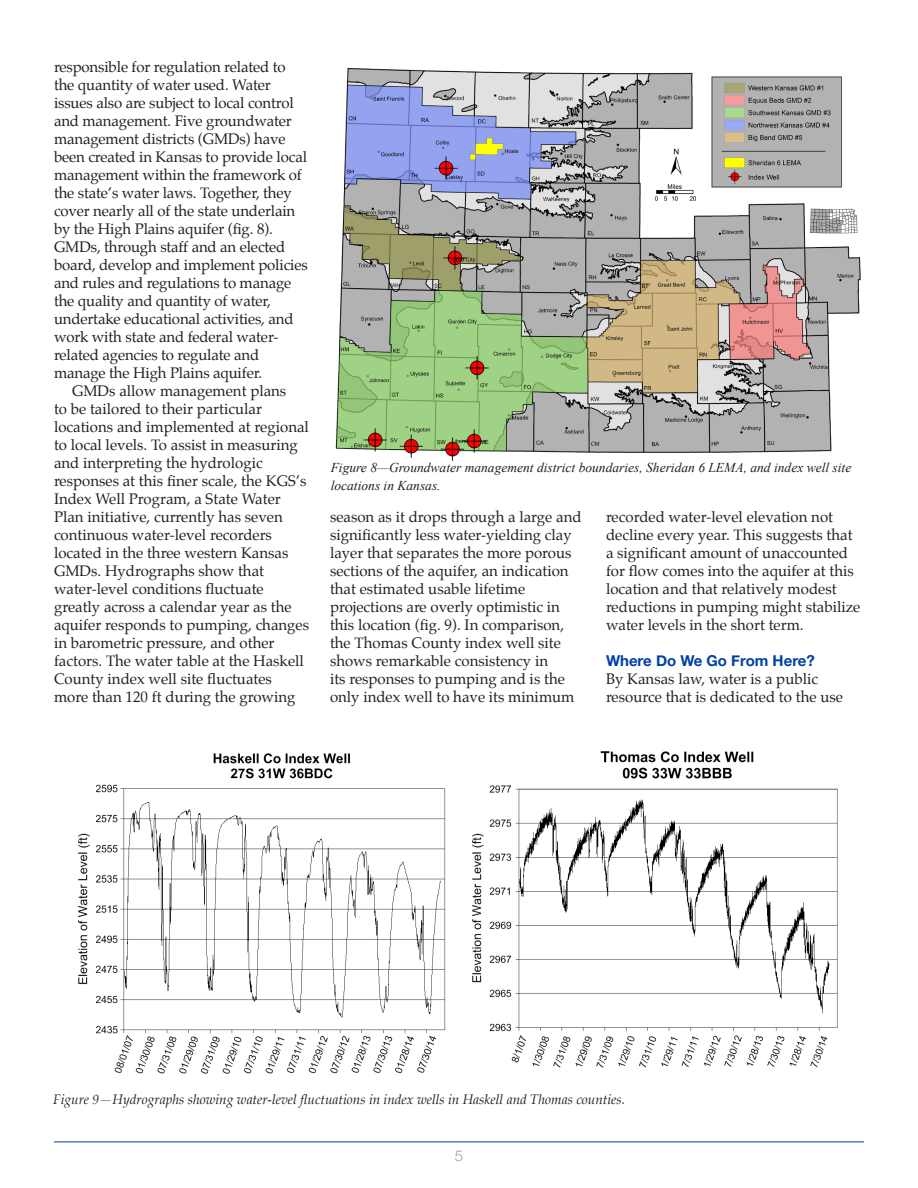
<style>
.page{position:relative;width:918px;height:1188px;background:#fff}
.page>*{position:absolute;margin:0;border:0;box-sizing:border-box;transform-origin:0 0}
.PIC_Body_Copy{font:15px/18px "Palatino";color:#231f20}
.PIC_Body_First_Graph{font:15px/18px "Palatino";letter-spacing:-.01em;color:#231f20}
.PIC_Header{font:700 15px "Helvetica Neue";color:#0040a6}
.t1{font:300 15px "Helvetica Neue";color:#959ca1}
.PIC_Caption{font:italic 13.5px/18px "Times New Roman";color:#231f20}
.PIC_Caption-2{font:italic 13.5px "Palatino";color:#231f20}
</style>
<div class="page">
<hr style="left:54px;top:1142px;width:810px;height:1px;background:#0040a6">
<img style="left:335px;top:68px;width:526px;height:393px">
<img style="left:78px;top:753px;width:368px;height:321px">
<img style="left:472px;top:751px;width:365px;height:317px">
<p class="PIC_Body_First_Graph" style="left:54px;top:58px;width:255px">responsible for regulation related to the quantity of water used. Water issues also are subject to local control and management. Five groundwater management districts (GMDs) have been created in Kansas to provide local management within the framework of the state’s water laws. Together, they cover nearly all of the state underlain by the High Plains aquifer (fig. 8).<br>GMDs, through staff and an elected board, develop and implement policies and rules and regulations to manage the quality and quantity of water, undertake educational activities, and work with state and federal water&shy;related agencies to regulate and manage the High Plains aquifer.</p>
<p class="PIC_Body_Copy" style="left:54px;top:382px;width:257px;text-indent:18px">GMDs allow management plans<br>to be tailored to their particular locations and implemented at regional to local levels. To assist in measuring and interpreting the hydrologic responses at this finer scale, the KGS’s Index Well Program, a State Water Plan initiative, currently has seven continuous water-level recorders located in the three western Kansas GMDs. Hydrographs show that water-level conditions fluctuate greatly across a calendar year as the aquifer responds to pumping, changes in barometric pressure, and other factors. The water table at the Haskell County index well site fluctuates more than 120 ft during the growing</p>
<p class="PIC_Caption" style="left:331px;top:458px;width:522px">Figure 8—Groundwater management district boundaries, Sheridan 6 LEMA, and index well site locations in Kansas.</p>
<p class="PIC_Body_Copy" style="left:330px;top:508px;width:253px">season as it drops through a large and significantly less water-yielding clay layer that separates the more porous sections of the aquifer, an indication that estimated usable lifetime projections are overly optimistic in this location (fig. 9). In comparison, the Thomas County index well site shows remarkable consistency in<br>its responses to pumping and is the only index well to have its minimum</p>
<p class="PIC_Body_Copy" style="left:606px;top:508px;width:256px">recorded water-level elevation not decline every year. This suggests that a significant amount of unaccounted for flow comes into the aquifer at this location and that relatively modest reductions in pumping might stabilize water levels in the short term.</p>
<p class="PIC_Header" style="left:606px;top:651px;width:210px">Where Do We Go From Here?</p>
<p class="PIC_Body_First_Graph" style="left:606px;top:670px;width:238px">By Kansas law, water is a public resource that is dedicated to the use</p>
<p class="PIC_Caption-2" style="left:53px;top:1089px;width:573px">Figure 9—Hydrographs showing water-level fluctuations in index wells in Haskell and Thomas counties.</p>
<p class="t1" style="left:455px;top:1146px;width:10px">5</p>
</div>
